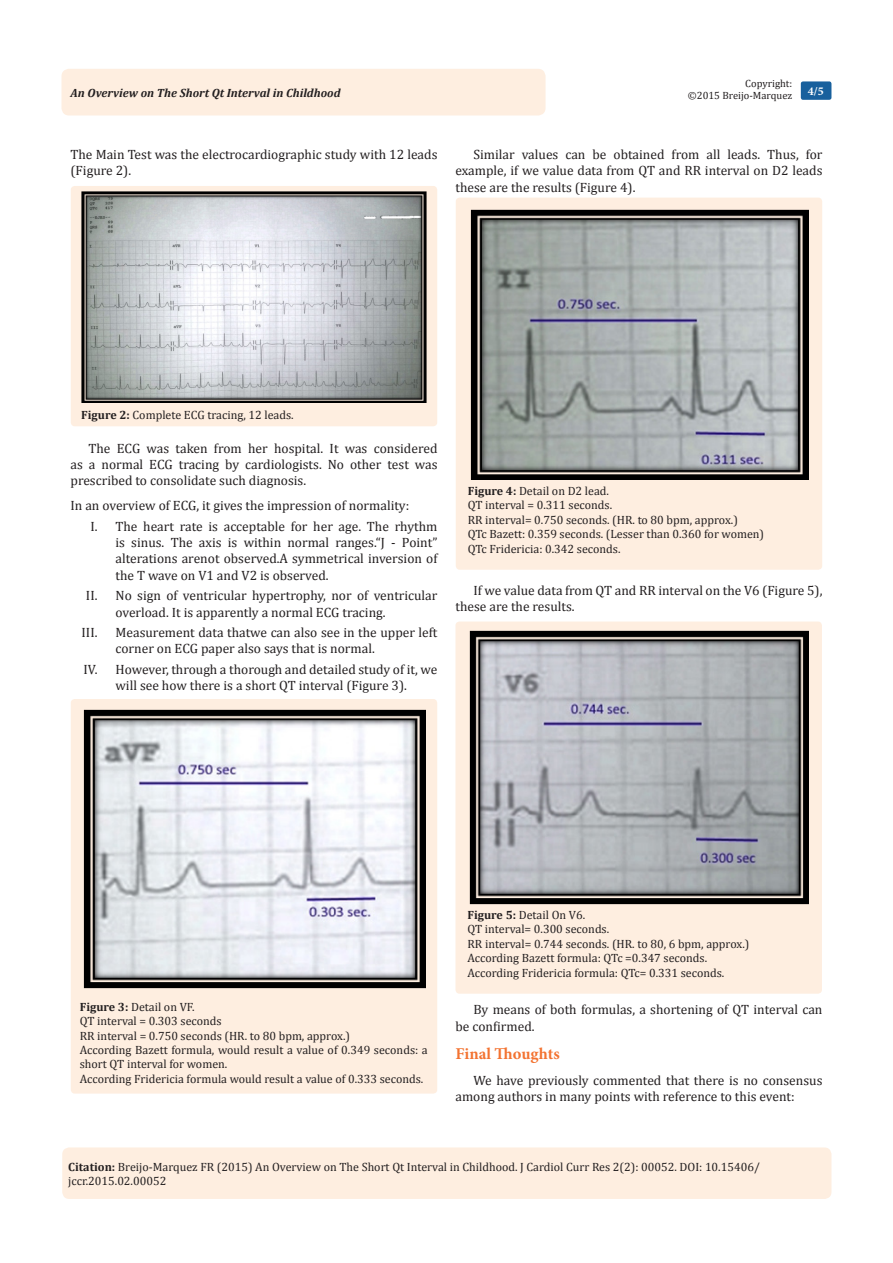
<style>
.page{position:relative;width:893px;height:1263px;background:#fff}
.page>*{position:absolute;margin:0;border:0;box-sizing:border-box;transform-origin:0 0}
.List_Paragraph{font:700 16.5px "Minion Pro";color:#f37331}
.t1{font:13.5px/16.2px "Cambria";color:#231f20}
.t2{font:12px/14.4px "Cambria";color:#231f20}
.t3{font:italic 700 12px "Cambria";color:#231f20}
.t4{font:700 12px "Minion Pro";color:#fff}
.t5{font:10.5px "Cambria";color:#231f20}
.s1{font-weight:700}
</style>
<div class="page">
<div style="left:71px;top:186px;width:366px;height:240px;background:#feeee0;border-radius:4px"></div>
<img style="left:82px;top:191px;width:345px;height:212px">
<div style="left:71px;top:699px;width:366px;height:394px;background:#feeee0;border-radius:4px"></div>
<img style="left:83px;top:710px;width:343px;height:278px">
<div style="left:456px;top:198px;width:366px;height:372px;background:#feeee0;border-radius:4px"></div>
<img style="left:471px;top:209px;width:338px;height:271px">
<div style="left:455px;top:621px;width:367px;height:373px;background:#feeee0;border-radius:4px"></div>
<img style="left:470px;top:631px;width:339px;height:273px">
<div style="left:62px;top:1147px;width:769px;height:52px;background:#feeee0;border-radius:7px"></div>
<div style="left:62px;top:69px;width:484px;height:47px;background:#feeee0;border-radius:8px"></div>
<div style="left:801px;top:81px;width:30px;height:19px;background:#18609d;border-radius:2px"></div>
<p class="t5" style="left:745px;top:77px;width:48px">Copyright:</p>
<p class="t5" style="left:688px;top:89px;width:106px">©2015 Breijo-Marquez</p>
<p class="t3" style="left:70px;top:84px;width:271px">An Overview on The Short Qt Interval in Childhood</p>
<p class="t4" style="left:808px;top:83px;width:17px">4/5</p>
<p class="t1" style="left:70px;top:146px;width:368px">The Main Test was the electrocardiographic study with 12 leads (Figure 2).</p>
<p class="t1" style="left:455px;top:146px;width:368px;text-align:justify;text-indent:18px">Similar values can be obtained from all leads. Thus, for example, if we value data from QT and RR interval on D2 leads these are the results (Figure 4).</p>
<p class="t2" style="left:81px;top:407px;width:214px"><span class="s1">Figure 2:</span> Complete ECG tracing, 12 leads.</p>
<p class="t1" style="left:70px;top:440px;width:368px;text-align:justify;text-indent:18px">The ECG was taken from her hospital. It was considered as a normal ECG tracing by cardiologists. No other test was prescribed to consolidate such diagnosis.</p>
<p class="t1" style="left:70px;top:497px;width:340px">In an overview of ECG, it gives the impression of normality:</p>
<p class="t1" style="left:116px;top:518px;width:323px;text-align:justify;text-indent:-25px">I. The heart rate is acceptable for her age. The rhythm is sinus. The axis is within normal ranges.“J - Point” alterations arenot observed.A symmetrical inversion of the T wave on V1 and V2 is observed.</p>
<p class="t1" style="left:116px;top:587px;width:323px;text-indent:-30px">II. No sign of ventricular hypertrophy, nor of ventricular overload. It is apparently a normal ECG tracing.</p>
<p class="t1" style="left:82px;top:624px;width:17px">III.</p>
<p class="t1" style="left:116px;top:624px;width:323px">Measurement data thatwe can also see in the upper left corner on ECG paper also says that is normal.</p>
<p class="t1" style="left:84px;top:661px;width:355px;text-align:center">IV. However, through a thorough and detailed study of it, we will see how there is a short QT interval (Figure 3).</p>
<p class="t2" style="left:468px;top:484px;width:298px"><span class="s1">Figure 4:</span> Detail on D2 lead.<br>QT interval = 0.311 seconds.<br>RR interval= 0.750 seconds. (HR. to 80 bpm, approx.)<br>QTc Bazett: 0.359 seconds. (Lesser than 0.360 for women)<br>QTc Fridericia: 0.342 seconds.</p>
<p class="t1" style="left:455px;top:582px;width:368px;text-indent:18px">If we value data from QT and RR interval on the V6 (Figure 5), these are the results.</p>
<p class="t2" style="left:80px;top:999px;width:349px"><span class="s1">Figure 3:</span> Detail on VF.<br>QT interval = 0.303 seconds<br>RR interval = 0.750 seconds (HR. to 80 bpm, approx.)<br>According Bazett formula, would result a value of 0.349 seconds: a short QT interval for women.<br>According Fridericia formula would result a value of 0.333 seconds.</p>
<p class="t2" style="left:467px;top:907px;width:283px"><span class="s1">Figure 5:</span> Detail On V6.<br>QT interval= 0.300 seconds.<br>RR interval= 0.744 seconds. (HR. to 80, 6 bpm, approx.)<br>According Bazett formula: QTc =0.347 seconds.<br>According Fridericia formula: QTc= 0.331 seconds.</p>
<p class="t1" style="left:455px;top:1001px;width:368px;text-indent:18px">By means of both formulas, a shortening of QT interval can be confirmed.</p>
<p class="List_Paragraph" style="left:455px;top:1042px;width:106px">Final Thoughts</p>
<p class="t1" style="left:455px;top:1072px;width:368px;text-indent:18px">We have previously commented that there is no consensus among authors in many points with reference to this event:</p>
<p class="t2" style="left:68px;top:1159px;width:693px"><span class="s1">Citation:</span> Breijo-Marquez FR (2015) An Overview on The Short Qt Interval in Childhood. J Cardiol Curr Res 2(2): 00052. DOI: 10.15406/ jccr.2015.02.00052</p>
</div>
